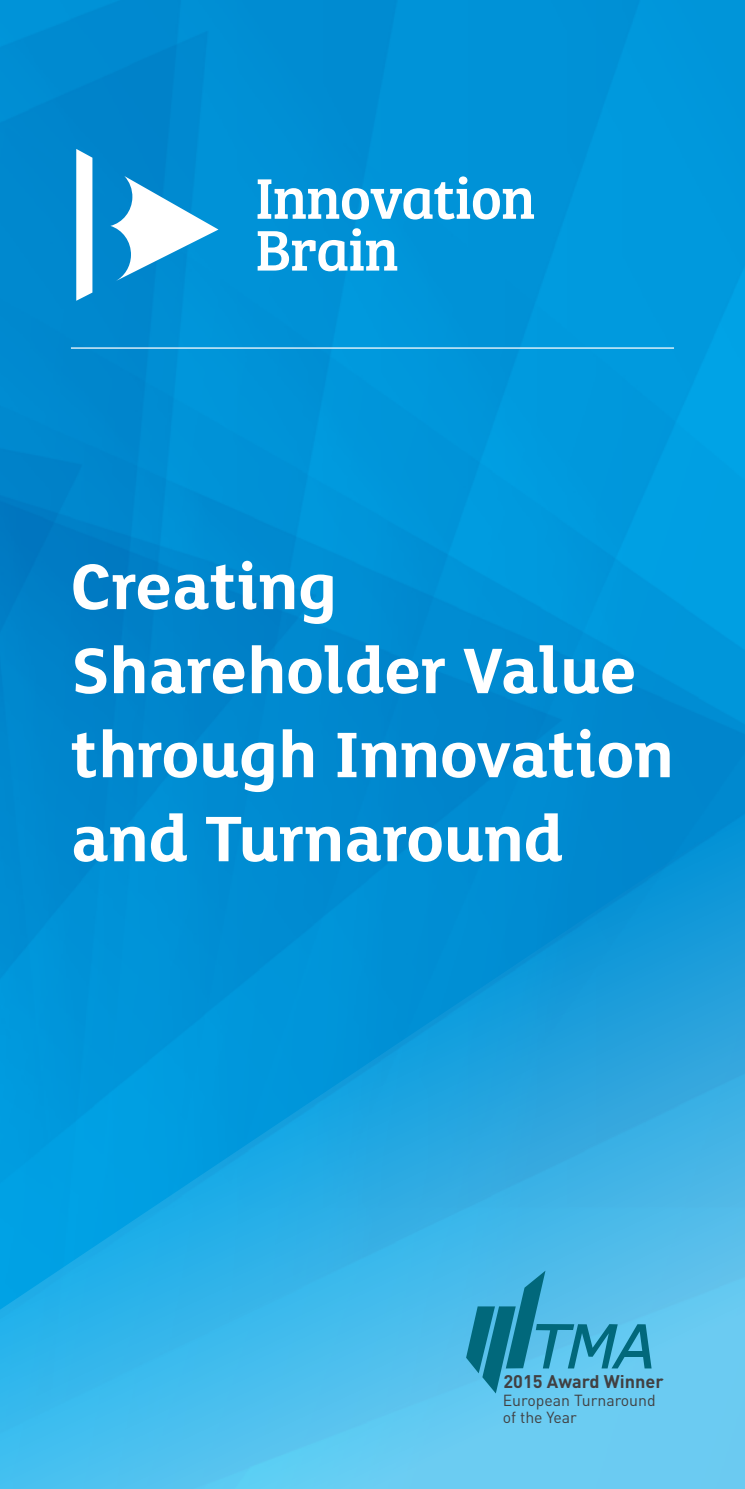
<style>
.page{position:relative;width:745px;height:1489px;background:#fff}
.page>*{position:absolute;margin:0;border:0;box-sizing:border-box;transform-origin:0 0}
.t1{font:700 70px/84px "FS Lola";color:#fff}
.t2{font:700 18px "DIN";color:#414042}
.t3{font:15.75px/17px "DIN";color:#414042}
</style>
<div class="page">
<img style="left:0;top:0;width:744px;height:809px">
<svg style="left:0;top:809px;width:744px;height:679px;background:#23a6e1"></svg>
<svg style="left:257px;top:176px;width:276px;height:43px"></svg>
<svg style="left:257px;top:228px;width:140px;height:43px"></svg>
<svg style="left:110px;top:176px;width:108px;height:105px"></svg>
<svg style="left:76px;top:149px;width:16px;height:152px"></svg>
<hr style="left:71px;top:347px;width:602px;height:1px;background:#fff">
<svg style="left:466px;top:1270px;width:185px;height:123px;background:#44abd0"></svg>
<div style="left:623px;top:1350px;width:20px;height:6px;background:#01687b"></div>
<p class="t1" style="left:71px;top:540px;width:267px">Creating</p>
<p class="t1" style="left:71px;top:624px;width:566px">Shareholder Value</p>
<p class="t1" style="left:71px;top:708px;width:604px">through Innovation and Turnaround</p>
<p class="t2" style="left:503px;top:1369px;width:162px">2015 Award Winner</p>
<p class="t3" style="left:502px;top:1391px;width:154px">European Turnaround of the Year</p>
</div>
